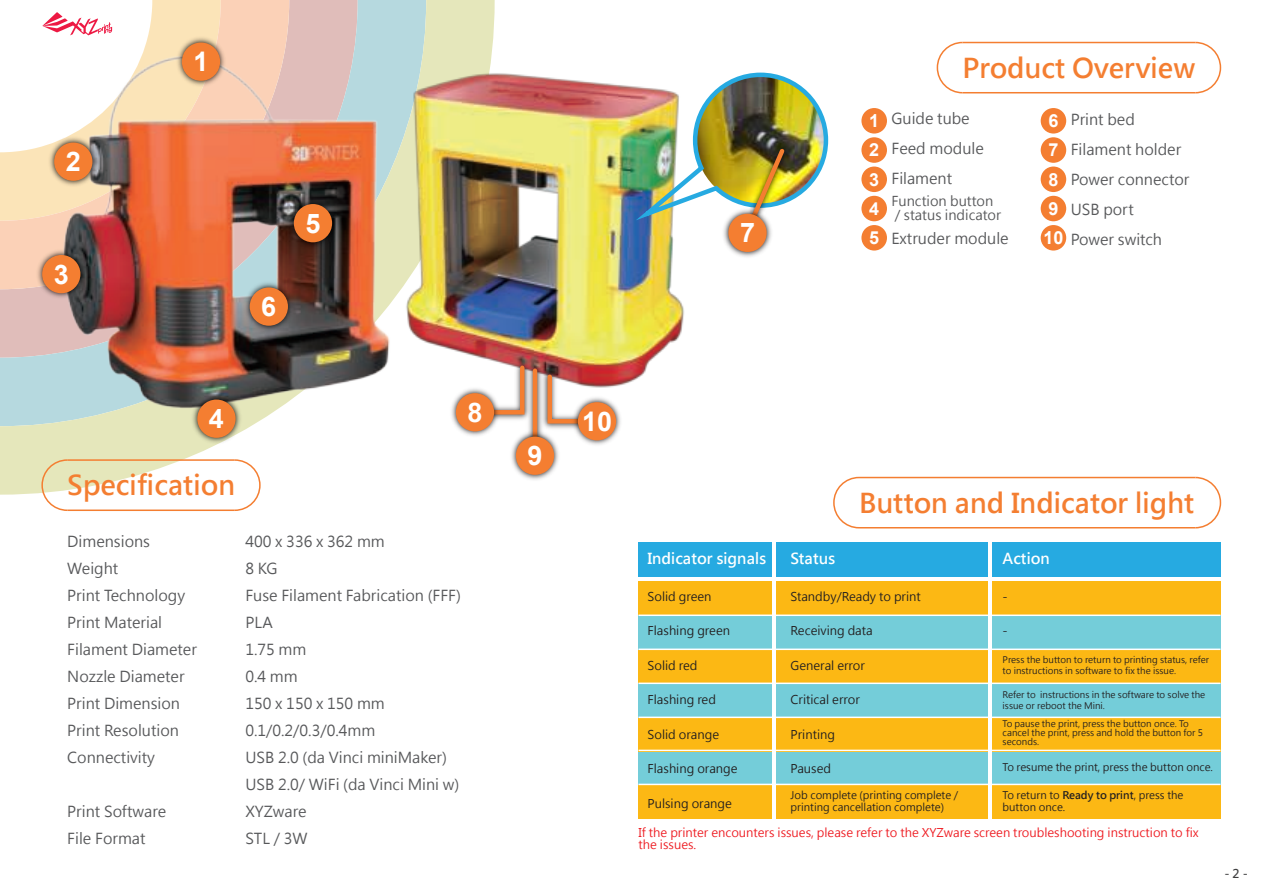
<style>
.page{position:relative;width:1263px;height:893px;background:#fff}
.page>*{position:absolute;margin:0;border:0;box-sizing:border-box;transform-origin:0 0}
.t1{font:700 27px "Microsoft Jheng Hei";color:#f47e31}
.t2{font:700 27px "Arial";color:#fff}
.t3{font:700 18px/29.2px "Arial";color:#fff;text-align:justify}
.t4{font:15px/27px "Microsoft Jheng Hei";color:#57585a}
.t5{font:700 15px "Microsoft Jheng Hei";color:#fff}
.t6{font:13.5px/13.5px "Microsoft Jheng Hei";color:#57585a}
.t7{font:12px "Microsoft Jheng Hei";color:#231f20}
.t8{font:12px/12px "Microsoft Jheng Hei";color:#ee1d23}
.t9{font:700 12px "Microsoft Jheng Hei";color:#3e3e3f}
.t10{font:10.5px/12px "Microsoft Jheng Hei";color:#231f20}
.t11{font:9px/10.5px "Microsoft Jheng Hei";color:#231f20}
.s1{font-weight:700}
</style>
<div class="page">
<svg style="left:0;top:289px;width:213px;height:206px;fill:#e5e7bb"></svg>
<svg style="left:0;top:0;width:233px;height:289px"></svg>
<svg style="left:42px;top:12px;width:70px;height:23px"></svg>
<div style="left:638px;top:581px;width:134px;height:237px;background:#fcb814"></div>
<div style="left:776px;top:581px;width:211px;height:237px;background:#fcb814"></div>
<div style="left:992px;top:581px;width:228px;height:237px;background:#fcb814"></div>
<div style="left:776px;top:543px;width:211px;height:34px;background:#26aae1"></div>
<div style="left:992px;top:543px;width:228px;height:34px;background:#26aae1"></div>
<div style="left:861px;top:108px;width:26px;height:26px;background:#f47e31;border-radius:50%"></div>
<div style="left:861px;top:137px;width:26px;height:26px;background:#f47e31;border-radius:50%"></div>
<div style="left:861px;top:167px;width:26px;height:25px;background:#f47e31;border-radius:50%"></div>
<div style="left:861px;top:196px;width:26px;height:25px;background:#f47e31;border-radius:50%"></div>
<div style="left:861px;top:225px;width:26px;height:26px;background:#f47e31;border-radius:50%"></div>
<div style="left:1041px;top:108px;width:25px;height:26px;background:#f47e31;border-radius:50%"></div>
<div style="left:1041px;top:137px;width:25px;height:26px;background:#f47e31;border-radius:50%"></div>
<div style="left:1041px;top:167px;width:25px;height:25px;background:#f47e31;border-radius:50%"></div>
<div style="left:1041px;top:196px;width:25px;height:25px;background:#f47e31;border-radius:50%"></div>
<div style="left:1041px;top:225px;width:25px;height:26px;background:#f47e31;border-radius:50%"></div>
<div style="left:638px;top:543px;width:134px;height:34px;background:#26aae1"></div>
<div style="left:638px;top:615px;width:134px;height:34px;background:#74cdd9"></div>
<div style="left:638px;top:683px;width:134px;height:34px;background:#74cdd9"></div>
<div style="left:776px;top:615px;width:211px;height:34px;background:#74cdd9"></div>
<div style="left:776px;top:683px;width:211px;height:34px;background:#74cdd9"></div>
<div style="left:992px;top:615px;width:228px;height:34px;background:#74cdd9"></div>
<div style="left:992px;top:683px;width:228px;height:34px;background:#74cdd9"></div>
<div style="left:638px;top:752px;width:134px;height:32px;background:#74cdd9"></div>
<div style="left:776px;top:752px;width:211px;height:32px;background:#74cdd9"></div>
<div style="left:992px;top:752px;width:228px;height:32px;background:#74cdd9"></div>
<hr style="left:638px;top:614px;width:582px;height:2px;background:#fff">
<hr style="left:638px;top:649px;width:582px;height:1px;background:#fff">
<hr style="left:638px;top:683px;width:582px;height:1px;background:#fff">
<hr style="left:638px;top:717px;width:582px;height:1px;background:#fff">
<hr style="left:638px;top:750px;width:582px;height:1px;background:#fff">
<hr style="left:638px;top:784px;width:582px;height:1px;background:#fff">
<img style="left:36px;top:37px;width:197px;height:397px">
<img style="left:174px;top:35px;width:54px;height:54px">
<div style="left:182px;top:43px;width:38px;height:38px;background:#f47e31;border-radius:50%"></div>
<img style="left:47px;top:135px;width:53px;height:54px">
<div style="left:54px;top:143px;width:38px;height:38px;background:#f47e31;border-radius:50%"></div>
<img style="left:35px;top:247px;width:53px;height:55px">
<div style="left:42px;top:255px;width:38px;height:38px;background:#f47e31;border-radius:50%"></div>
<img style="left:190px;top:392px;width:43px;height:54px">
<div style="left:197px;top:400px;width:39px;height:38px;background:#f47e31;border-radius:50%"></div>
<svg style="left:41px;top:459px;width:28px;height:52px"></svg>
<svg style="left:235px;top:459px;width:26px;height:52px"></svg>
<hr style="left:67px;top:509px;width:168px;height:2px;background:#f47e31">
<hr style="left:67px;top:459px;width:168px;height:2px;background:#f47e31">
<svg style="left:833px;top:476px;width:27px;height:53px"></svg>
<svg style="left:1194px;top:476px;width:28px;height:53px"></svg>
<hr style="left:859px;top:527px;width:336px;height:1px;background:#f47e31">
<hr style="left:859px;top:477px;width:336px;height:1px;background:#f47e31">
<svg style="left:936px;top:41px;width:28px;height:53px"></svg>
<svg style="left:1194px;top:41px;width:28px;height:53px"></svg>
<hr style="left:962px;top:92px;width:233px;height:1px;background:#f47e31">
<hr style="left:962px;top:42px;width:233px;height:1px;background:#f47e31">
<img style="left:233px;top:0;width:451px;height:436px">
<img style="left:465px;top:358px;width:67px;height:64px">
<svg style="left:470px;top:363px;width:55px;height:54px"></svg>
<img style="left:545px;top:367px;width:62px;height:64px">
<svg style="left:545px;top:372px;width:56px;height:54px"></svg>
<img style="left:525px;top:361px;width:20px;height:68px">
<hr style="left:533px;top:371px;width:4px;height:85px;background:#f47e31">
<img style="left:448px;top:385px;width:54px;height:51px">
<div style="left:456px;top:393px;width:38px;height:38px;background:#f47e31;border-radius:50%"></div>
<img style="left:508px;top:429px;width:54px;height:51px">
<div style="left:516px;top:437px;width:38px;height:38px;background:#f47e31;border-radius:50%"></div>
<img style="left:570px;top:394px;width:54px;height:51px">
<div style="left:578px;top:402px;width:38px;height:38px;background:#f47e31;border-radius:50%"></div>
<img style="left:624px;top:70px;width:205px;height:159px">
<img style="left:721px;top:206px;width:53px;height:51px">
<div style="left:728px;top:214px;width:39px;height:38px;background:#f47e31;border-radius:50%"></div>
<h1 class="t2" style="left:66px;top:146px;width:17px">2</h1>
<h1 class="t2" style="left:54px;top:258px;width:17px">3</h1>
<h1 class="t2" style="left:193px;top:46px;width:17px">1</h1>
<h1 class="t2" style="left:261px;top:291px;width:17px">6</h1>
<h1 class="t2" style="left:305px;top:207px;width:17px">5</h1>
<h1 class="t2" style="left:209px;top:403px;width:17px">4</h1>
<h1 class="t2" style="left:467px;top:397px;width:17px">8</h1>
<h1 class="t1" style="left:67px;top:473px;width:169px">Specification</h1>
<p class="t4" style="left:67px;top:529px;width:134px">Dimensions<br>Weight<br>Print Technology<br>Print Material<br>Filament Diameter<br>Nozzle Diameter　<br>Print Dimension<br>Print Resolution　<br>Connectivity</p>
<p class="t4" style="left:67px;top:799px;width:100px">Print Software<br>File Format</p>
<p class="t4" style="left:245px;top:529px;width:217px">400 x 336 x 362 mm<br>8 KG<br>Fuse Filament Fabrication (FFF)<br>PLA<br>1.75 mm<br>0.4 mm<br>150 x 150 x 150 mm<br>0.1/0.2/0.3/0.4mm<br>USB 2.0 (da Vinci miniMaker)<br>USB 2.0/ WiFi (da Vinci Mini w)<br>XYZware<br>STL / 3W</p>
<h1 class="t2" style="left:740px;top:217px;width:17px">7</h1>
<h1 class="t1" style="left:962px;top:56px;width:234px">Product Overview</h1>
<p class="t4" style="left:891px;top:105px;width:94px;line-height:30px">Guide tube<br>Feed module<br>Filament</p>
<p class="t3" style="left:869px;top:106px;width:12px">1<br>2<br>3<br>4<br>5</p>
<p class="t3" style="left:1043px;top:106px;width:22px;text-align:left">6<br>7<br>8<br>9<br>10</p>
<p class="t6" style="left:891px;top:196px;width:111px">Function button / status indicator</p>
<p class="t4" style="left:891px;top:227px;width:119px">Extruder module</p>
<p class="t4" style="left:1071px;top:106px;width:120px;line-height:30px">Print bed<br>Filament holder<br>Power connector<br>USB port<br>Power switch</p>
<h1 class="t2" style="left:527px;top:440px;width:17px">9</h1>
<h1 class="t2" style="left:582px;top:406px;width:32px">10</h1>
<h1 class="t1" style="left:859px;top:491px;width:337px">Button and Indicator light</h1>
<p class="t5" style="left:647px;top:552px;width:120px">Indicator signals</p>
<p class="t5" style="left:790px;top:552px;width:46px">Status</p>
<p class="t5" style="left:1002px;top:552px;width:49px">Action</p>
<p class="t7" style="left:790px;top:591px;width:132px">Standby/Ready to print</p>
<p class="t7" style="left:790px;top:625px;width:84px">Receiving data</p>
<p class="t7" style="left:790px;top:660px;width:76px">General error</p>
<p class="t7" style="left:790px;top:694px;width:71px">Critical error</p>
<p class="t7" style="left:790px;top:729px;width:46px">Printing</p>
<p class="t7" style="left:790px;top:763px;width:42px">Paused</p>
<p class="t7" style="left:647px;top:591px;width:65px">Solid green</p>
<p class="t7" style="left:647px;top:625px;width:84px">Flashing green</p>
<p class="t7" style="left:647px;top:660px;width:51px">Solid red</p>
<p class="t7" style="left:647px;top:694px;width:70px">Flashing red</p>
<p class="t7" style="left:647px;top:729px;width:73px">Solid orange</p>
<p class="t7" style="left:647px;top:763px;width:92px">Flashing orange</p>
<p class="t7" style="left:647px;top:798px;width:86px">Pulsing orange</p>
<p class="t7" style="left:1002px;top:591px;width:7px">-</p>
<p class="t7" style="left:1002px;top:625px;width:7px">-</p>
<p class="t11" style="left:1002px;top:655px;width:208px">Press the button to return to printing status, refer to instructions in software to fix the issue.</p>
<p class="t11" style="left:1002px;top:691px;width:204px">Refer to instructions in the software to solve the issue or reboot the Mini.</p>
<p class="t11" style="left:1002px;top:720px;width:202px;line-height:9px">To pause the print, press the button once. To cancel the print, press and hold the button for 5 seconds.</p>
<p class="t10" style="left:1002px;top:762px;width:212px">To resume the print, press the button once.</p>
<p class="t10" style="left:1002px;top:790px;width:182px">To return to <span class="s1">Ready to print</span>, press the button once.</p>
<p class="t10" style="left:790px;top:790px;width:169px">Job complete (printing complete / printing cancellation complete)</p>
<p class="t8" style="left:638px;top:828px;width:562px">If the printer encounters issues, please refer to the XYZware screen troubleshooting instruction to fix the issues.</p>
<p class="t9" style="left:1224px;top:868px;width:25px">- 2 -</p>
</div>
